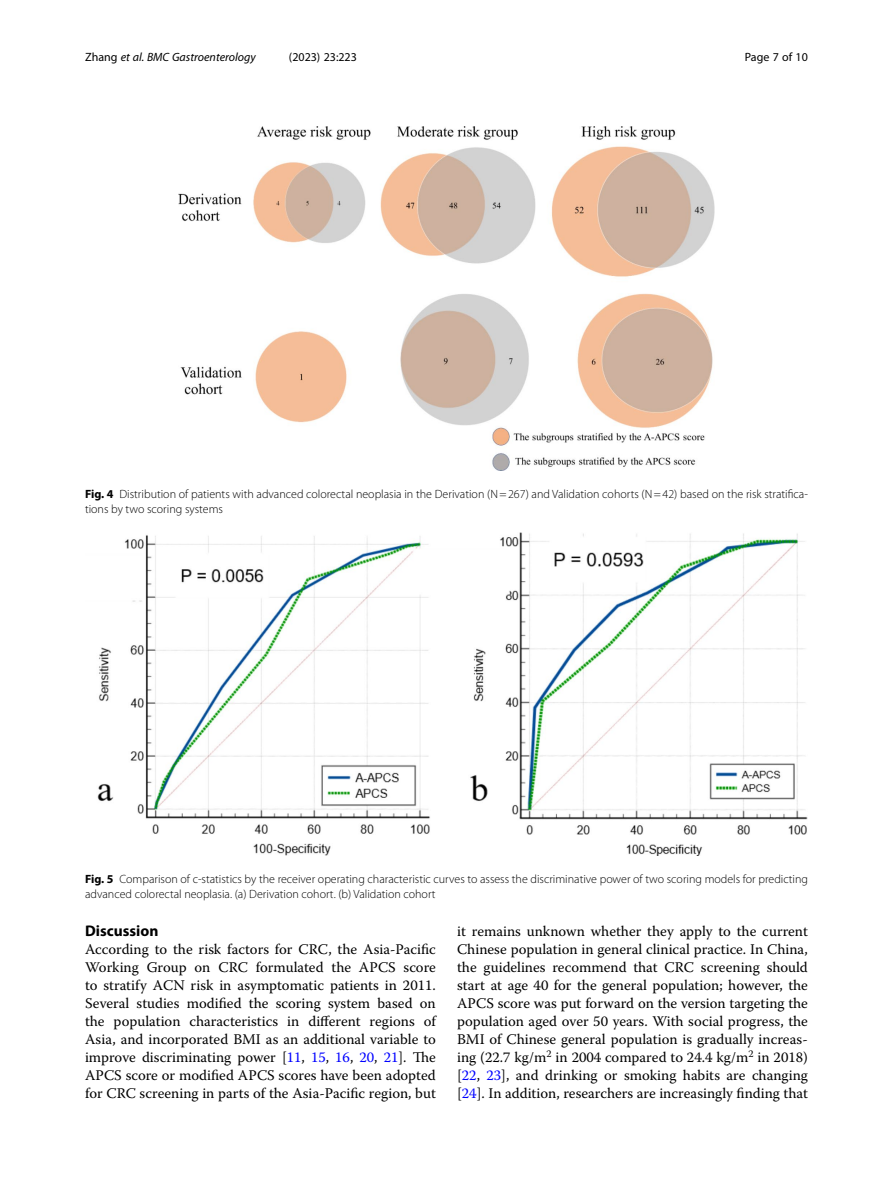
<style>
.page{position:relative;width:893px;height:1191px;background:#fff}
.page>*{position:absolute;margin:0;border:0;box-sizing:border-box;transform-origin:0 0}
.Head_1{font:700 15.45px "Myriad Pro";color:#000}
.Body_Text{font:14.7px/18px "Warnock Pro";color:#000;text-align:justify}
.Figure_Caption{font:300 12px/15px "Myriad Pro";color:#000}
.t1{font:italic 12px "Myriad Pro";color:#000}
.t2{font:12px "Myriad Pro";color:#000}
.s1{font-style:normal}
.s2{font-weight:700}
.s3{color:#00f}
</style>
<div class="page">
<img style="left:97px;top:532px;width:711px;height:324px">
<img style="left:178px;top:126px;width:536px;height:345px">
<p class="t1" style="left:85px;top:50px;width:172px"><span class="s1">Zhang</span> et al. BMC Gastroenterology</p>
<p class="t2" style="left:289px;top:50px;width:70px">(2023) 23:223</p>
<p class="t2" style="left:745px;top:50px;width:65px">Page 7 of 10</p>
<p class="Figure_Caption" style="left:85px;top:486px;width:724px"><span class="s2">Fig. 4</span> Distribution of patients with advanced colorectal neoplasia in the Derivation (N=267) and Validation cohorts (N=42) based on the risk stratifica&shy;tions by two scoring systems</p>
<p class="Figure_Caption" style="left:85px;top:871px;width:724px"><span class="s2">Fig. 5</span> Comparison of c-statistics by the receiver operating characteristic curves to assess the discriminative power of two scoring models for predicting advanced colorectal neoplasia. (a) Derivation cohort. (b) Validation cohort</p>
<p class="Head_1" style="left:85px;top:921px;width:75px">Discussion</p>
<p class="Body_Text" style="left:85px;top:940px;width:352px">According to the risk factors for CRC, the Asia-Pacific Working Group on CRC formulated the APCS score to stratify ACN risk in asymptomatic patients in 2011.<br>Several studies modified the scoring system based on the population characteristics in different regions of Asia, and incorporated BMI as an additional variable to improve discriminating power [<span class="s3">11</span>, <span class="s3">15</span>, <span class="s3">16</span>, <span class="s3">20</span>, <span class="s3">21</span>]. The APCS score or modified APCS scores have been adopted for CRC screening in parts of the Asia-Pacific region, but</p>
<p class="Body_Text" style="left:457px;top:922px;width:352px">it remains unknown whether they apply to the current Chinese population in general clinical practice. In China, the guidelines recommend that CRC screening should start at age 40 for the general population; however, the APCS score was put forward on the version targeting the population aged over 50 years. With social progress, the BMI of Chinese general population is gradually increas&shy;ing (22.7 kg/m<sup>2</sup> in 2004 compared to 24.4 kg/m<sup>2</sup> in 2018) [<span class="s3">22</span>, <span class="s3">23</span>], and drinking or smoking habits are changing [<span class="s3">24</span>]. In addition, researchers are increasingly finding that</p>
</div>
